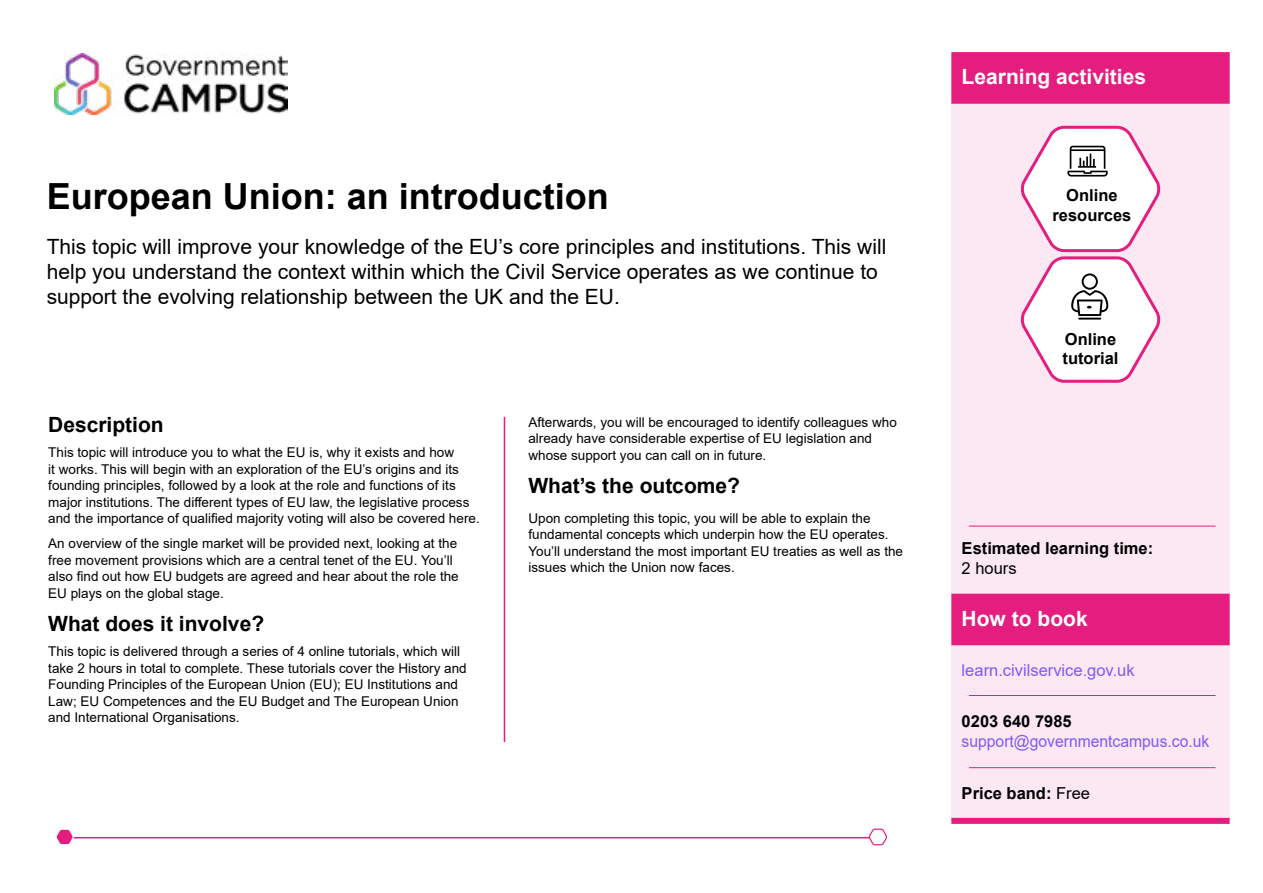
<style>
.page{position:relative;width:1263px;height:893px;background:#fff}
.page>*{position:absolute;margin:0;border:0;box-sizing:border-box;transform-origin:0 0}
.t1{font:700 36px "Arial";color:#000}
.t2{font:21px/25.2px "Arial";color:#000}
.t3{font:700 21px "Arial";color:#000}
.t4{font:700 21px "Arial";color:#fff}
.t5{font:700 16.5px/19.8px "Arial";color:#000;text-align:center}
.t6{font:16.5px "Arial";color:#7e59f8;scale:.95 1}
.t7{font:16.5px "Arial";color:#7e59f8}
.t8{font:16.5px "Arial";color:#000}
.t9{font:13.5px/16.5px "Arial";color:#000}
.s1{font-weight:400}
</style>
<div class="page">
<img style="left:54px;top:54px;width:234px;height:61px">
<div style="left:951px;top:54px;width:279px;height:767px;background:#fce8f2"></div>
<div style="left:951px;top:594px;width:279px;height:51px;background:#e41d7f"></div>
<hr style="left:969px;top:526px;width:246px;height:1px;background:#e41d7f">
<div style="left:951px;top:52px;width:279px;height:52px;background:#e41d7f;border:2px solid #e41d7f"></div>
<hr style="left:969px;top:695px;width:246px;height:1px;background:#e41d7f">
<div style="left:951px;top:818px;width:279px;height:6px;background:#e41d7f"></div>
<hr style="left:969px;top:767px;width:246px;height:1px;background:#e41d7f">
<hr style="left:504px;top:417px;width:1px;height:325px;background:#e41d7f">
<svg style="left:1020px;top:125px;width:141px;height:258px"></svg>
<hr style="left:1078px;top:318px;width:23px;height:2px;background:#000">
<hr style="left:67px;top:837px;width:815px;height:1px;background:#e41d7f">
<svg style="left:868px;top:828px;width:19px;height:18px"></svg>
<svg style="left:56px;top:829px;width:19px;height:16px"></svg>
<h1 class="t1" style="left:47px;top:171px;width:564px">European Union: an introduction</h1>
<p class="t2" style="left:47px;top:234px;width:841px">This topic will improve your knowledge of the EU’s core principles and institutions. This will help you understand the context within which the Civil Service operates as we continue to support the evolving relationship between the UK and the EU.</p>
<h2 class="t3" style="left:48px;top:410px;width:117px">Description</h2>
<p class="t9" style="left:48px;top:444px;width:433px">This topic will introduce you to what the EU is, why it exists and how<br>it works. This will begin with an exploration of the EU’s origins and its founding principles, followed by a look at the role and functions of its major institutions. The different types of EU law, the legislative process and the importance of qualified majority voting will also be covered here.</p>
<p class="t9" style="left:48px;top:535px;width:412px">An overview of the single market will be provided next, looking at the free movement provisions which are a central tenet of the EU. You’ll also find out how EU budgets are agreed and hear about the role the EU plays on the global stage.</p>
<h2 class="t3" style="left:48px;top:609px;width:217px">What does it involve?</h2>
<p class="t9" style="left:48px;top:643px;width:420px">This topic is delivered through a series of 4 online tutorials, which will take 2 hours in total to complete. These tutorials cover the History and Founding Principles of the European Union (EU); EU Institutions and Law; EU Competences and the EU Budget and The European Union and International Organisations.</p>
<p class="t9" style="left:528px;top:414px;width:370px">Afterwards, you will be encouraged to identify colleagues who already have considerable expertise of EU legislation and whose support you can call on in future.</p>
<h2 class="t3" style="left:528px;top:471px;width:213px">What’s the outcome?</h2>
<p class="t9" style="left:528px;top:510px;width:376px">Upon completing this topic, you will be able to explain the fundamental concepts which underpin how the EU operates.<br>You’ll understand the most important EU treaties as well as the issues which the Union now faces.</p>
<h2 class="t4" style="left:962px;top:62px;width:186px">Learning activities</h2>
<p class="t5" style="left:1052px;top:185px;width:80px">Online resources</p>
<p class="t5" style="left:1062px;top:329px;width:57px;text-align:left">Online tutorial</p>
<p class="t5" style="left:962px;top:538px;width:193px">Estimated learning time:</p>
<p class="t8" style="left:962px;top:556px;width:57px">2 hours</p>
<h2 class="t4" style="left:962px;top:604px;width:127px">How to book</h2>
<p class="t7" style="left:962px;top:659px;width:175px">learn.civilservice.gov.uk</p>
<p class="t5" style="left:962px;top:711px;width:112px">0203 640 7985</p>
<p class="t6" style="left:962px;top:729px;width:262px">support@governmentcampus.co.uk</p>
<p class="t5" style="left:962px;top:783px;width:130px">Price band: <span class="s1">Free</span></p>
</div>
